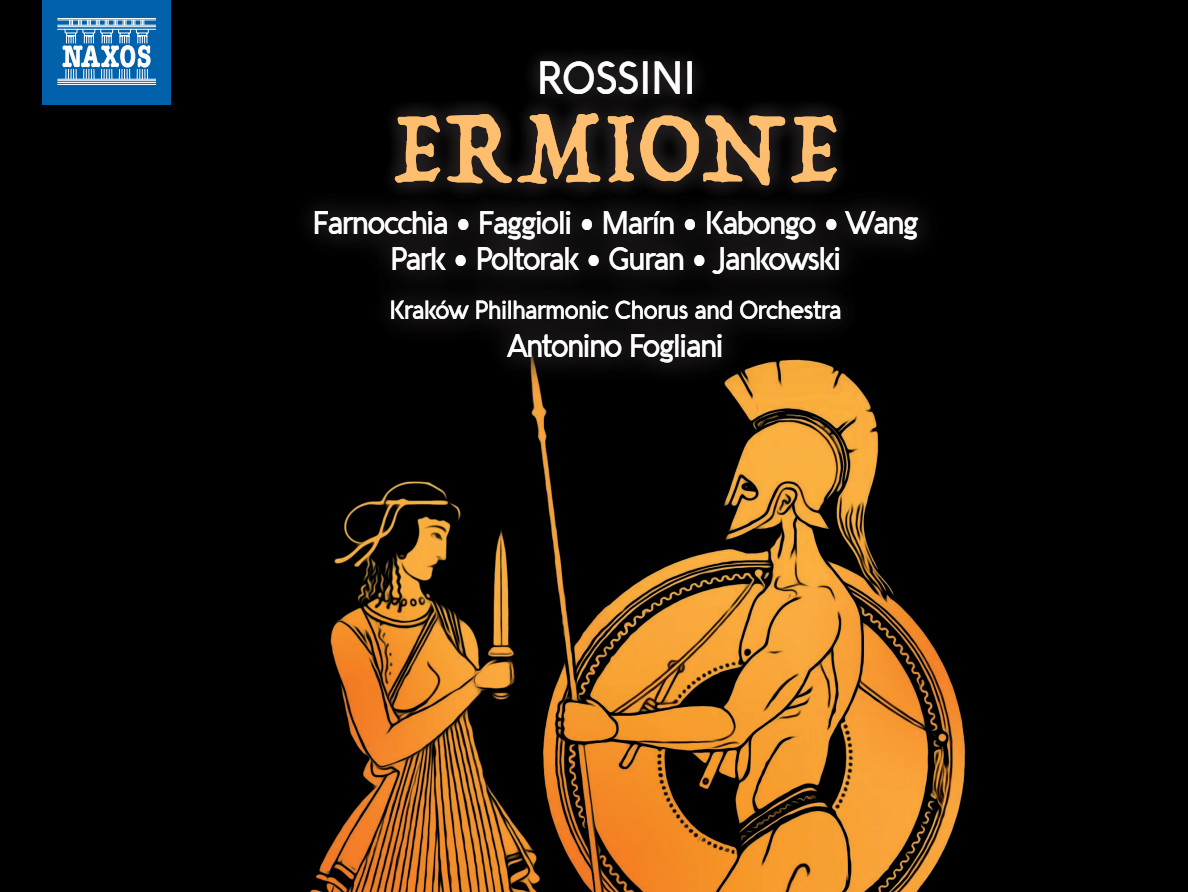
<style>
.page{position:relative;width:1188px;height:892px;background:#fff}
.page>*{position:absolute;margin:0;border:0;box-sizing:border-box;transform-origin:0 0}
.t1{font:115.2px "Trattatello";letter-spacing:.03em;color:#fdbf6f;scale:.9 1}
.t2{font:500 45.3px "Aquawax";color:#fff;scale:.9 1}
.t3{font:500 31.8px/36px "Aquawax";letter-spacing:-.04em;color:#fff;text-align:center;scale:.9 1}
.t4{font:500 25.5px "Aquawax";letter-spacing:-.02em;color:#fff;scale:.9 1}
</style>
<div class="page">
<img style="left:0;top:0;width:1188px;height:891px">
<svg style="left:282px;top:179px;width:668px;height:214px;background:#191107"></svg>
<svg style="left:377px;top:42px;width:477px;height:147px;background:#0f0d0e"></svg>
<svg style="left:293px;top:189px;width:646px;height:194px;background:#0d0b0a"></svg>
<div style="left:43px;top:0;width:128px;height:104px;background:#0161aa"></div>
<hr style="left:58px;top:29px;width:98px;height:1px;background:#fff">
<hr style="left:58px;top:79px;width:98px;height:1px;background:#fff">
<hr style="left:58px;top:26px;width:98px;height:1px;background:#fff">
<hr style="left:58px;top:25px;width:98px;height:1px;background:#fff">
<hr style="left:58px;top:20px;width:98px;height:1px;background:#fff">
<hr style="left:58px;top:18px;width:98px;height:1px;background:#fff">
<hr style="left:58px;top:80px;width:98px;height:1px;background:#fff">
<hr style="left:58px;top:84px;width:98px;height:1px;background:#fff">
<hr style="left:58px;top:82px;width:98px;height:1px;background:#fff">
<svg style="left:62px;top:20px;width:89px;height:60px"></svg>
<h2 class="t2" style="left:537px;top:51px;width:178px">ROSSINI</h2>
<h1 class="t1" style="left:393px;top:73px;width:498px">ERMIONE</h1>
<p class="t3" style="left:313px;top:204px;width:674px">Farnocchia • Faggioli • Marín • Kabongo • Wang<br>Park • Poltorak • Guran • Jankowski</p>
<p class="t4" style="left:390px;top:294px;width:504px">Kraków Philharmonic Chorus and Orchestra</p>
<p class="t3" style="left:508px;top:327px;width:241px">Antonino Fogliani</p>
</div>
